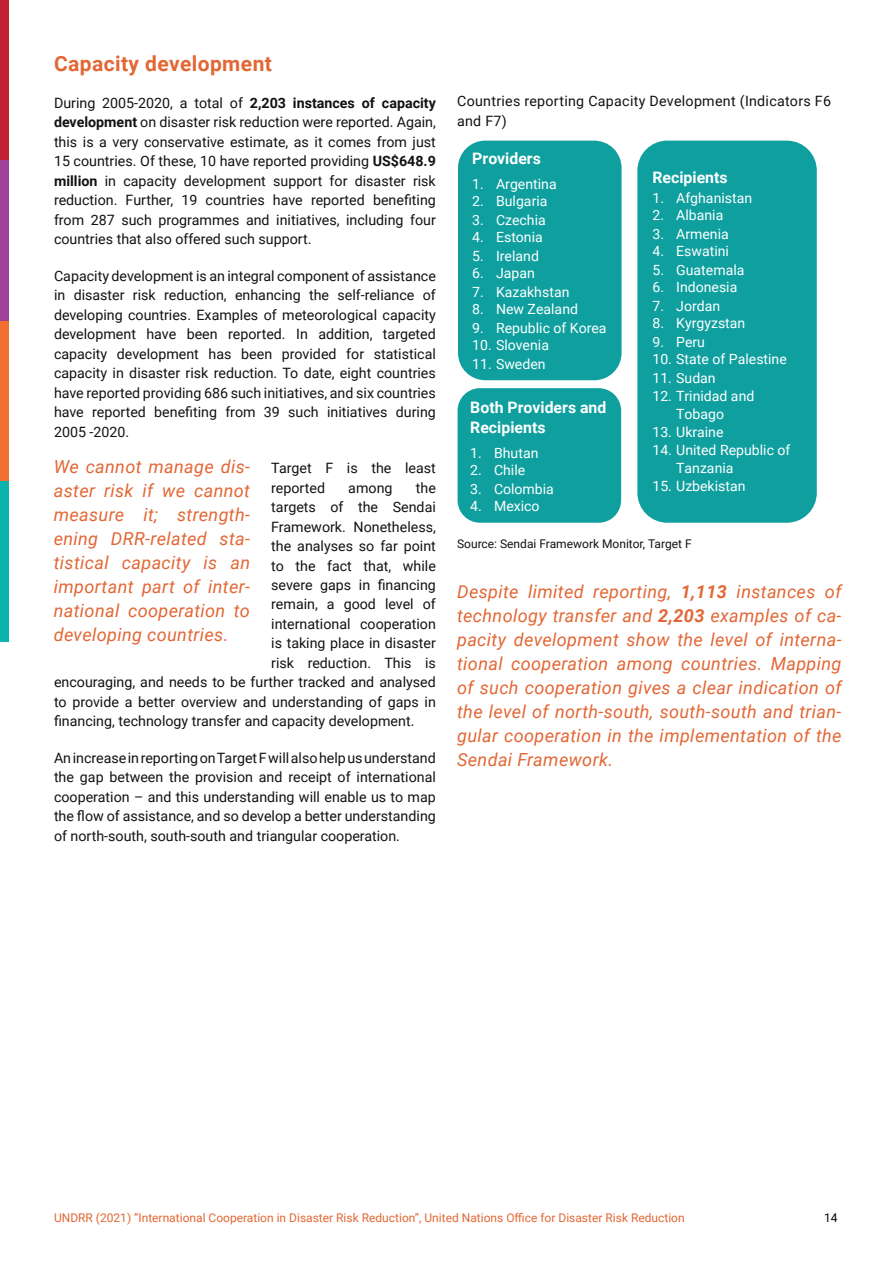
<style>
.page{position:relative;width:893px;height:1263px;background:#fff}
.page>*{position:absolute;margin:0;border:0;box-sizing:border-box;transform-origin:0 0}
.t1{font:700 21px "Roboto";letter-spacing:.02em;color:#e26735}
.t2{font:italic 18px/24px "Roboto";letter-spacing:.02em;color:#e26735;text-align:justify}
.t3{font:700 15.9px/20.2px "Roboto";color:#fff}
.t4{font:14.25px/19.5px "Roboto";color:#121212;text-align:justify}
.t5{font:14.25px/19.5px "Roboto";letter-spacing:.02em;color:#121212}
.t6{font:14.1px/17.5px "Roboto";color:#fff;text-align:center}
.t7{font:12px "Roboto";color:#e26735}
.t8{font:12px "Roboto";color:#121212}
.t9{font:12px "Roboto";color:#000}
.s1{font-weight:700}
</style>
<div class="page">
<div style="left:0;top:0;width:9px;height:161px;background:#c12033"></div>
<div style="left:0;top:321px;width:9px;height:161px;background:#f26f32"></div>
<div style="left:0;top:161px;width:9px;height:160px;background:#a14097"></div>
<div style="left:0;top:482px;width:9px;height:160px;background:#0bb3ac"></div>
<div style="left:458px;top:141px;width:164px;height:239px;background:#0f9f9f;border-radius:27px"></div>
<div style="left:637px;top:141px;width:180px;height:382px;background:#0f9f9f;border-radius:30px"></div>
<div style="left:458px;top:388px;width:163px;height:135px;background:#0f9f9f;border-radius:22px"></div>
<h1 class="t1" style="left:54px;top:49px;width:219px">Capacity development</h1>
<p class="t4" style="left:54px;top:92px;width:383px">During 2005-2020, a total of <span class="s1">2,203 instances of capacity development</span> on disaster risk reduction were reported. Again, this is a very conservative estimate, as it comes from just 15 countries. Of these, 10 have reported providing <span class="s1">US$648.9 million</span> in capacity development support for disaster risk reduction. Further, 19 countries have reported benefiting from 287 such programmes and initiatives, including four countries that also offered such support.</p>
<p class="t4" style="left:54px;top:265px;width:383px">Capacity development is an integral component of assistance in disaster risk reduction, enhancing the self-reliance of developing countries. Examples of meteorological capacity development have been reported. In addition, targeted capacity development has been provided for statistical capacity in disaster risk reduction. To date, eight countries have reported providing 686 such initiatives, and six countries have reported benefiting from 39 such initiatives during 2005 -2020.</p>
<p class="t4" style="left:271px;top:458px;width:166px">Target F is the least reported</p>
<p class="t2" style="left:54px;top:454px;width:198px">We cannot manage dis&shy;aster risk if we cannot measure it; strength&shy;ening DRR-related sta&shy;tistical capacity is an important part of inter&shy;national cooperation to developing countries.</p>
<p class="t4" style="left:348px;top:477px;width:46px">among</p>
<p class="t4" style="left:416px;top:477px;width:22px">the</p>
<p class="t4" style="left:271px;top:497px;width:166px">targets of the Sendai</p>
<p class="t4" style="left:271px;top:516px;width:166px">Framework. Nonetheless,</p>
<p class="t4" style="left:271px;top:536px;width:166px">the analyses so far point</p>
<p class="t4" style="left:271px;top:555px;width:166px">to the fact that, while</p>
<p class="t4" style="left:271px;top:575px;width:166px">severe gaps in financing</p>
<p class="t4" style="left:271px;top:594px;width:166px">remain, a good level of</p>
<p class="t4" style="left:271px;top:614px;width:166px">international cooperation</p>
<p class="t4" style="left:271px;top:633px;width:166px">is taking place in disaster</p>
<p class="t4" style="left:271px;top:653px;width:166px">risk reduction. This is</p>
<p class="t4" style="left:54px;top:672px;width:383px">encouraging, and needs to be further tracked and analysed</p>
<p class="t4" style="left:54px;top:692px;width:383px">to provide a better overview and understanding of gaps in</p>
<p class="t4" style="left:54px;top:711px;width:362px">financing, technology transfer and capacity development.</p>
<p class="t4" style="left:54px;top:748px;width:383px">An increase in reporting on Target F will also help us understand the gap between the provision and receipt of international cooperation – and this understanding will enable us to map the flow of assistance, and so develop a better understanding of north-south, south-south and triangular cooperation.</p>
<p class="t5" style="left:457px;top:91px;width:375px">Countries reporting Capacity Development (Indicators F6 and F7)</p>
<p class="t3" style="left:472px;top:148px;width:70px">Providers</p>
<p class="t6" style="left:472px;top:174px;width:86px">1. Argentina</p>
<p class="t6" style="left:472px;top:192px;width:77px">2. Bulgaria</p>
<p class="t6" style="left:472px;top:210px;width:75px">3. Czechia</p>
<p class="t6" style="left:472px;top:228px;width:72px">4. Estonia</p>
<p class="t6" style="left:472px;top:246px;width:68px">5. Ireland</p>
<p class="t6" style="left:472px;top:264px;width:64px">6. Japan</p>
<p class="t6" style="left:472px;top:282px;width:99px">7. Kazakhstan</p>
<p class="t6" style="left:472px;top:300px;width:107px">8. New Zealand</p>
<p class="t6" style="left:472px;top:318px;width:136px">9. Republic of Korea</p>
<p class="t6" style="left:472px;top:336px;width:78px">10. Slovenia</p>
<p class="t6" style="left:472px;top:354px;width:75px">11. Sweden</p>
<p class="t3" style="left:470px;top:396px;width:138px">Both Providers and<br>Recipients</p>
<p class="t6" style="left:470px;top:443px;width:70px">1. Bhutan</p>
<p class="t6" style="left:470px;top:461px;width:56px">2. Chile</p>
<p class="t6" style="left:470px;top:479px;width:85px">3. Colombia</p>
<p class="t6" style="left:470px;top:497px;width:71px">4. Mexico</p>
<p class="t3" style="left:652px;top:167px;width:77px">Recipients</p>
<p class="t6" style="left:652px;top:188px;width:101px">1. Afghanistan</p>
<p class="t6" style="left:652px;top:206px;width:72px">2. Albania</p>
<p class="t6" style="left:652px;top:224px;width:78px">3. Armenia</p>
<p class="t6" style="left:652px;top:242px;width:78px">4. Eswatini</p>
<p class="t6" style="left:652px;top:260px;width:93px">5. Guatemala</p>
<p class="t6" style="left:652px;top:278px;width:86px">6. Indonesia</p>
<p class="t6" style="left:652px;top:296px;width:69px">7. Jordan</p>
<p class="t6" style="left:652px;top:314px;width:94px">8. Kyrgyzstan</p>
<p class="t6" style="left:652px;top:332px;width:54px">9. Peru</p>
<p class="t6" style="left:652px;top:350px;width:136px">10. State of Palestine</p>
<p class="t6" style="left:652px;top:369px;width:65px">11. Sudan</p>
<p class="t6" style="left:652px;top:387px;width:103px">12. Trinidad and<br>Tobago</p>
<p class="t6" style="left:652px;top:423px;width:73px">13. Ukraine</p>
<p class="t6" style="left:676px;top:440px;width:116px;line-height:18.5px;text-align:left;text-indent:-24px">14. United Republic of<br>Tanzania</p>
<p class="t6" style="left:652px;top:477px;width:95px">15. Uzbekistan</p>
<p class="t8" style="left:457px;top:535px;width:236px">Source: Sendai Framework Monitor, Target F</p>
<p class="t2" style="left:457px;top:579px;width:386px">Despite limited reporting, <span class="s1">1,113</span> instances of technology transfer and <span class="s1">2,203</span> examples of ca&shy;pacity development show the level of interna&shy;tional cooperation among countries. Mapping of such cooperation gives a clear indication of the level of north-south, south-south and trian&shy;gular cooperation in the implementation of the Sendai Framework.</p>
<p class="t7" style="left:54px;top:1209px;width:632px">UNDRR (2021) “International Cooperation in Disaster Risk Reduction”, United Nations Office for Disaster Risk Reduction</p>
<p class="t9" style="left:824px;top:1209px;width:15px">14</p>
</div>
